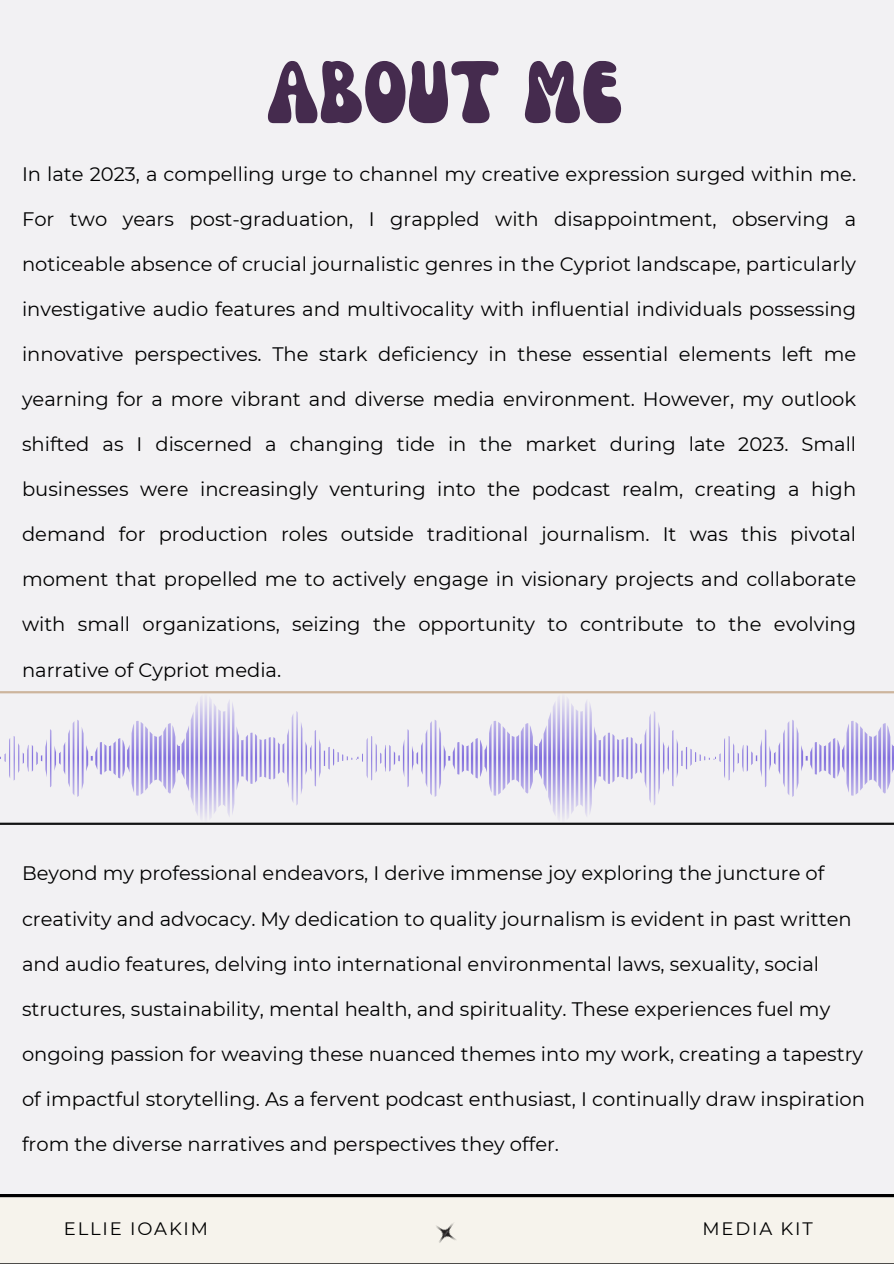
<style>
.page{position:relative;width:894px;height:1264px;background:#fff}
.page>*{position:absolute;margin:0;border:0;box-sizing:border-box;transform-origin:0 0}
.t1{font:82.05px "Nectarine";letter-spacing:.02em;color:#452b4e}
.t2{font:19.5px "Montserrat";color:#000}
.t3{font:18px "Montserrat";letter-spacing:.1em;color:#000}
</style>
<div class="page">
<div style="left:0;top:0;width:893px;height:1263px;background:#f2f1f3"></div>
<svg style="left:0;top:1194px;width:893px;height:4px;background:#31312f"></svg>
<img style="left:435px;top:1222px;width:22px;height:21px">
<hr style="left:0;top:691px;width:893px;height:2px;background:#cdb59d">
<hr style="left:0;top:822px;width:893px;height:3px;background:#131313">
<svg style="left:0;top:693px;width:357px;height:125px"></svg>
<svg style="left:357px;top:693px;width:357px;height:125px"></svg>
<svg style="left:714px;top:693px;width:179px;height:104px"></svg>
<p class="t1" style="left:267px;top:65px;width:356px">ABOUT ME</p>
<p class="t2" style="left:22px;top:162px;width:835px">In late 2023, a compelling urge to channel my creative expression surged within me.</p>
<p class="t2" style="left:22px;top:207px;width:835px">For two years post-graduation, I grappled with disappointment, observing a</p>
<p class="t2" style="left:22px;top:252px;width:835px">noticeable absence of crucial journalistic genres in the Cypriot landscape, particularly</p>
<p class="t2" style="left:22px;top:297px;width:835px">investigative audio features and multivocality with influential individuals possessing</p>
<p class="t2" style="left:22px;top:342px;width:835px">innovative perspectives. The stark deficiency in these essential elements left me</p>
<p class="t2" style="left:22px;top:387px;width:835px">yearning for a more vibrant and diverse media environment. However, my outlook</p>
<p class="t2" style="left:22px;top:432px;width:835px">shifted as I discerned a changing tide in the market during late 2023. Small</p>
<p class="t2" style="left:22px;top:477px;width:835px">businesses were increasingly venturing into the podcast realm, creating a high</p>
<p class="t2" style="left:22px;top:522px;width:835px">demand for production roles outside traditional journalism. It was this pivotal</p>
<p class="t2" style="left:22px;top:567px;width:835px">moment that propelled me to actively engage in visionary projects and collaborate</p>
<p class="t2" style="left:22px;top:612px;width:835px">with small organizations, seizing the opportunity to contribute to the evolving</p>
<p class="t2" style="left:22px;top:657px;width:261px">narrative of Cypriot media.</p>
<p class="t2" style="left:22px;top:861px;width:803px">Beyond my professional endeavors, I derive immense joy exploring the juncture of</p>
<p class="t2" style="left:22px;top:906px;width:830px">creativity and advocacy. My dedication to quality journalism is evident in past written</p>
<p class="t2" style="left:22px;top:951px;width:798px">and audio features, delving into international environmental laws, sexuality, social</p>
<p class="t2" style="left:22px;top:996px;width:809px">structures, sustainability, mental health, and spirituality. These experiences fuel my</p>
<p class="t2" style="left:22px;top:1041px;width:842px">ongoing passion for weaving these nuanced themes into my work, creating a tapestry</p>
<p class="t2" style="left:22px;top:1086px;width:844px">of impactful storytelling. As a fervent podcast enthusiast, I continually draw inspiration</p>
<p class="t2" style="left:22px;top:1131px;width:538px">from the diverse narratives and perspectives they offer.</p>
<p class="t3" style="left:64px;top:1217px;width:146px">ELLIE IOAKIM</p>
<p class="t3" style="left:702px;top:1217px;width:112px">MEDIA KIT</p>
</div>
